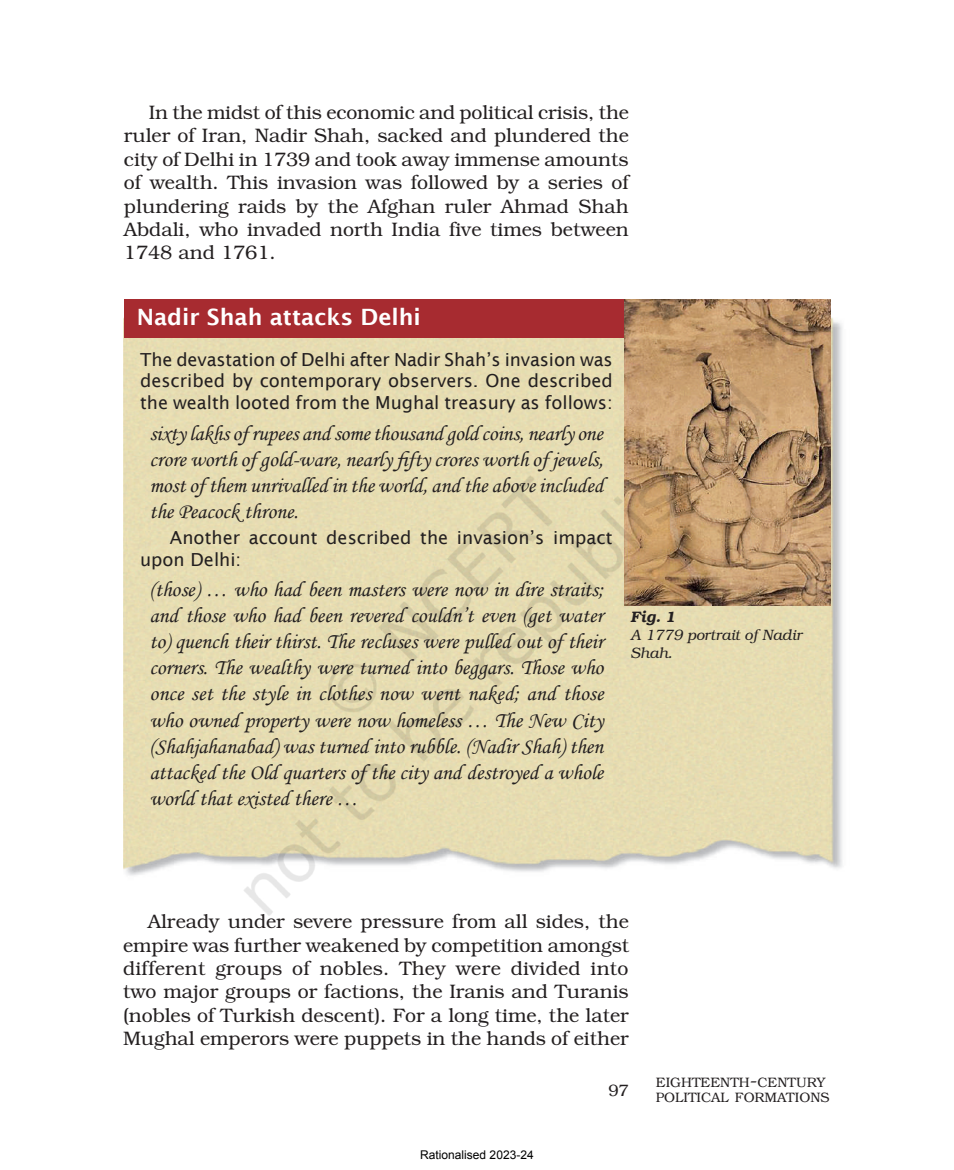
<style>
.page{position:relative;width:954px;height:1170px;background:#fff}
.page>*{position:absolute;margin:0;border:0;box-sizing:border-box;transform-origin:0 0}
.t1{font:600 22.5px "Lucida Sans";color:#fff}
.t2{font:21.75px/26.1px "Monotype Corsiva";color:#231f20;text-align:justify}
.t3{font:300 19.5px/23.4px "Bookman";color:#231f20;text-align:justify}
.t4{font:18px/21.8px "Lucida Sans";color:#231f20;text-align:justify}
.t5{font:300 16.5px "Bookman";color:#231f20}
.t6{font:italic 300 15px/18px "Bookman";color:#231f20}
.t7{font:italic 600 15px "Bookman";color:#231f20}
.t8{font:300 13.65px/15px "Bookman";color:#231f20}
.t9{font:12px "Arial";color:#000}
.s1{font-size:19.5px}
</style>
<div class="page">
<img style="left:123px;top:299px;width:720px;height:577px">
<img style="left:151px;top:314px;width:631px;height:602px">
<p class="t3" style="left:124px;top:101px;width:506px;text-indent:25px">In the midst of this economic and political crisis, the ruler of Iran, Nadir Shah, sacked and plundered the city of Delhi in 1739 and took away immense amounts of wealth. This invasion was followed by a series of plundering raids by the Afghan ruler Ahmad Shah Abdali, who invaded north India five times between 1748 and 1761.</p>
<p class="t1" style="left:137px;top:304px;width:286px">Nadir Shah attacks Delhi</p>
<p class="t4" style="left:140px;top:348px;width:474px">The devastation of Delhi after Nadir Shah’s invasion was described by contemporary observers. One described the wealth looted from the Mughal treasury as follows:</p>
<p class="t2" style="left:149px;top:420px;width:455px">sixty lakhs of rupees and some thousand gold coins, nearly one crore worth of gold-ware, nearly fifty crores worth of jewels, most of them unrivalled in the world, and the above included the Peacock throne.</p>
<p class="t4" style="left:140px;top:526px;width:474px;text-indent:30px">Another account described the invasion’s impact upon Delhi:</p>
<p class="t2" style="left:149px;top:576px;width:455px">(those) … who had been masters were now in dire straits; and those who had been revered couldn’t even (get water to) quench their thirst. The recluses were pulled out of their corners. The wealthy were turned into beggars. Those who once set the style in clothes now went naked; and those who owned property were now homeless … The New City (Shahjahanabad) was turned into rubble. (Nadir Shah) then attacked the Old quarters of the city and destroyed a whole world that existed there …</p>
<p class="t7" style="left:630px;top:608px;width:47px">Fig. 1</p>
<p class="t6" style="left:630px;top:626px;width:173px">A 1779 portrait of Nadir<br>Shah.</p>
<p class="t3" style="left:123px;top:909px;width:508px;text-indent:25px">Already under severe pressure from all sides, the empire was further weakened by competition amongst different groups of nobles. They were divided into two major groups or factions, the Iranis and Turanis (nobles of Turkish descent). For a long time, the later Mughal emperors were puppets in the hands of either</p>
<p class="t9" style="left:420px;top:1146px;width:115px">Rationalised 2023-24</p>
<p class="t5" style="left:608px;top:1081px;width:22px">97</p>
<p class="t8" style="left:656px;top:1074px;width:175px">EIGHTEENTH<span class="s1">-</span>CENTURY<br>POLITICAL FORMATIONS</p>
</div>
